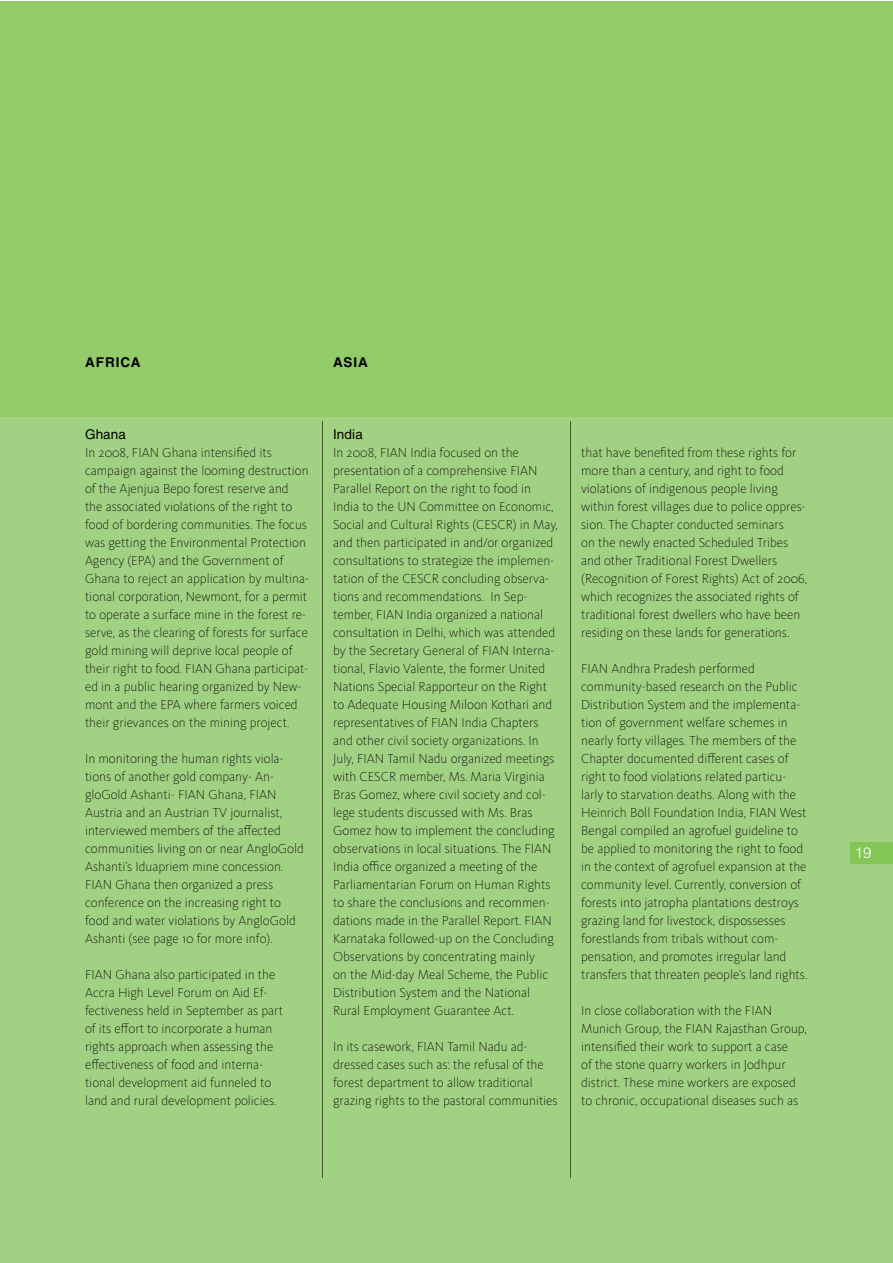
<style>
.page{position:relative;width:893px;height:1263px;background:#fff}
.page>*{position:absolute;margin:0;border:0;box-sizing:border-box;transform-origin:0 0}
.t1{font:300 15px "Helvetica LT Std";color:#fff}
.t2{font:200 13.5px/18px "Kievit OT";color:#000}
.t3{font:700 13.5px "Helvetica LT Std";letter-spacing:.075em;color:#000}
.t4{font:13.5px "Helvetica LT Std";letter-spacing:.01em;color:#000}
</style>
<div class="page">
<div style="left:0;top:1px;width:892px;height:1262px;background:#a1d182"></div>
<div style="left:0;top:1px;width:892px;height:416px;background:#93ca6a"></div>
<div style="left:850px;top:842px;width:42px;height:21px;background:#84c557"></div>
<hr style="left:322px;top:421px;width:1px;height:757px;background:#445a2a">
<hr style="left:570px;top:421px;width:1px;height:757px;background:#445a2a">
<p class="t3" style="left:85px;top:354px;width:57px">AFRICA</p>
<p class="t3" style="left:333px;top:354px;width:36px">ASIA</p>
<p class="t4" style="left:85px;top:426px;width:43px">Ghana</p>
<p class="t2" style="left:85px;top:443px;width:226px">In 2008, FIAN Ghana intensified its campaign against the looming destruction of the Ajenjua Bepo forest reserve and the associated violations of the right to food of bordering communities. The focus was getting the Environmental Protection Agency (EPA) and the Government of Ghana to reject an application by multina&shy;tional corporation, Newmont, for a permit to operate a surface mine in the forest re&shy;serve, as the clearing of forests for surface gold mining will deprive local people of their right to food. FIAN Ghana participat&shy;ed in a public hearing organized by New&shy;mont and the EPA where farmers voiced their grievances on the mining project.</p>
<p class="t2" style="left:85px;top:749px;width:220px">In monitoring the human rights viola&shy;tions of another gold company- An&shy;gloGold Ashanti- FIAN Ghana, FIAN Austria and an Austrian TV journalist, interviewed members of the affected communities living on or near AngloGold Ashanti’s Iduapriem mine concession.<br>FIAN Ghana then organized a press conference on the increasing right to food and water violations by AngloGold Ashanti (see page 10 for more info).</p>
<p class="t2" style="left:85px;top:965px;width:199px">FIAN Ghana also participated in the Accra High Level Forum on Aid Ef&shy;fectiveness held in September as part of its effort to incorporate a human rights approach when assessing the effectiveness of food and interna&shy;tional development aid funneled to land and rural development policies.</p>
<p class="t4" style="left:333px;top:426px;width:31px">India</p>
<p class="t2" style="left:333px;top:443px;width:226px">In 2008, FIAN India focused on the presentation of a comprehensive FIAN Parallel Report on the right to food in India to the UN Committee on Economic, Social and Cultural Rights (CESCR) in May, and then participated in and/or organized consultations to strategize the implemen&shy;tation of the CESCR concluding observa&shy;tions and recommendations. In Sep&shy;tember, FIAN India organized a national consultation in Delhi, which was attended by the Secretary General of FIAN Interna&shy;tional, Flavio Valente, the former United Nations Special Rapporteur on the Right to Adequate Housing Miloon Kothari and representatives of FIAN India Chapters and other civil society organizations. In July, FIAN Tamil Nadu organized meetings with CESCR member, Ms. Maria Virginia Bras Gomez, where civil society and col&shy;lege students discussed with Ms. Bras Gomez how to implement the concluding observations in local situations. The FIAN India office organized a meeting of the Parliamentarian Forum on Human Rights to share the conclusions and recommen&shy;dations made in the Parallel Report. FIAN Karnataka followed-up on the Concluding Observations by concentrating mainly<br>on the Mid-day Meal Scheme, the Public Distribution System and the National Rural Employment Guarantee Act.</p>
<p class="t2" style="left:333px;top:1037px;width:226px">In its casework, FIAN Tamil Nadu ad&shy;dressed cases such as: the refusal of the forest department to allow traditional grazing rights to the pastoral communities</p>
<p class="t2" style="left:581px;top:443px;width:228px">that have benefited from these rights for more than a century, and right to food violations of indigenous people living within forest villages due to police oppres&shy;sion. The Chapter conducted seminars<br>on the newly enacted Scheduled Tribes and other Traditional Forest Dwellers (Recognition of Forest Rights) Act of 2006, which recognizes the associated rights of traditional forest dwellers who have been residing on these lands for generations.</p>
<p class="t2" style="left:581px;top:659px;width:228px">FIAN Andhra Pradesh performed community-based research on the Public Distribution System and the implementa&shy;tion of government welfare schemes in nearly forty villages. The members of the Chapter documented different cases of right to food violations related particu&shy;larly to starvation deaths. Along with the Heinrich Böll Foundation India, FIAN West Bengal compiled an agrofuel guideline to be applied to monitoring the right to food in the context of agrofuel expansion at the community level. Currently, conversion of forests into jatropha plantations destroys grazing land for livestock, dispossesses forestlands from tribals without com&shy;pensation, and promotes irregular land transfers that threaten people’s land rights.</p>
<p class="t2" style="left:581px;top:1001px;width:227px">In close collaboration with the FIAN Munich Group, the FIAN Rajasthan Group, intensified their work to support a case<br>of the stone quarry workers in Jodhpur district. These mine workers are exposed to chronic, occupational diseases such as</p>
<p class="t1" style="left:855px;top:843px;width:18px">19</p>
</div>
